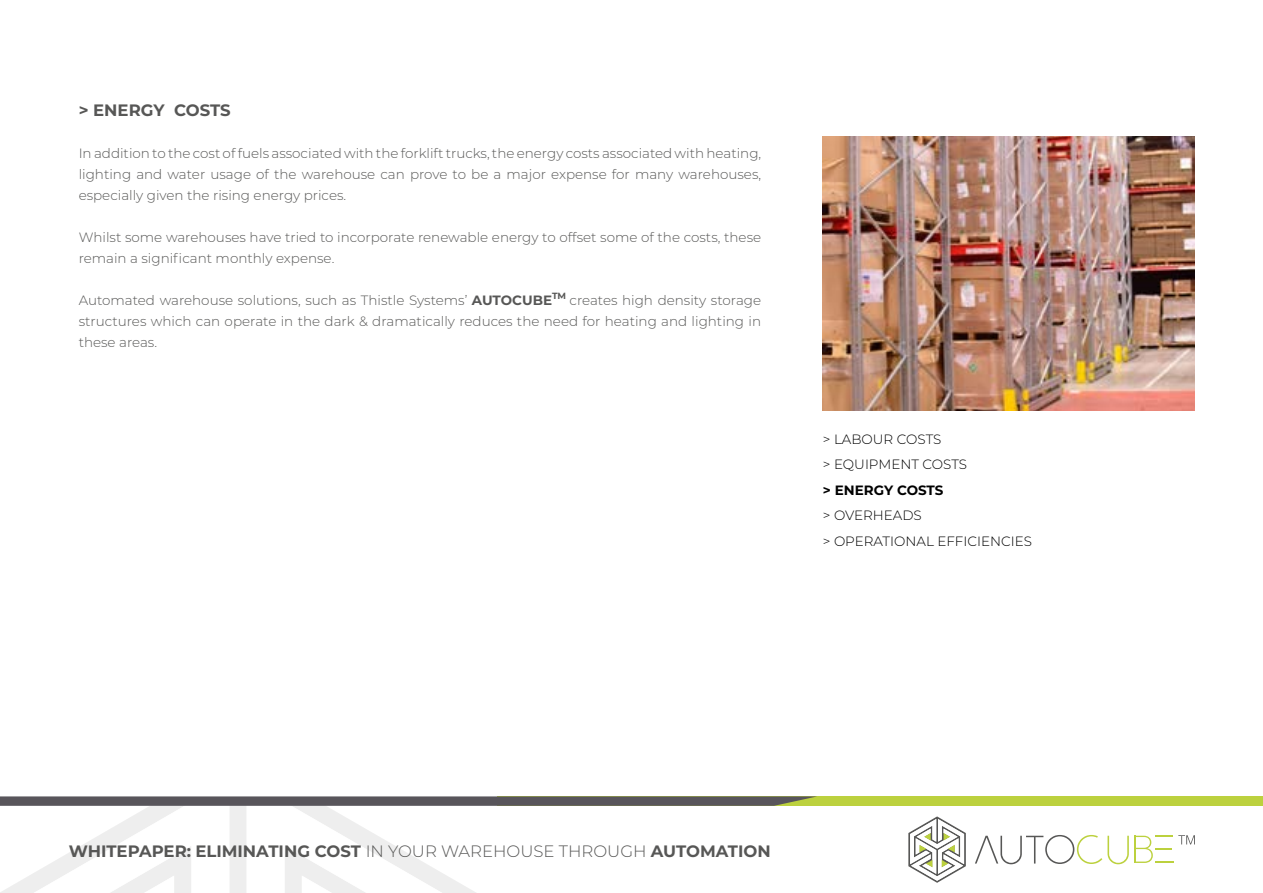
<style>
.page{position:relative;width:1263px;height:893px;background:#fff}
.page>*{position:absolute;margin:0;border:0;box-sizing:border-box;transform-origin:0 0}
.t1{font:700 16.5px "Montserrat";color:#575756}
.t2{font:300 13.5px/21px "Montserrat";color:#575756;text-align:justify}
.t3{font:300 13.5px/25.5px "Montserrat";color:#000}
.t4{font:700 13.5px "Montserrat";color:#000}
.s1{font-weight:700}
.s2{font-weight:300}
</style>
<div class="page">
<div style="left:497px;top:796px;width:766px;height:10px;background:#bcd13e"></div>
<svg style="left:0;top:796px;width:817px;height:97px"></svg>
<img style="left:823px;top:136px;width:372px;height:274px">
<svg style="left:908px;top:816px;width:58px;height:67px"></svg>
<svg style="left:975px;top:835px;width:220px;height:29px"></svg>
<p class="t1" style="left:79px;top:98px;width:154px">&gt; ENERGY COSTS</p>
<p class="t2" style="left:79px;top:142px;width:684px">In addition to the cost of fuels associated with the forklift trucks, the energy costs associated with heating, lighting and water usage of the warehouse can prove to be a major expense for many warehouses, especially given the rising energy prices.</p>
<p class="t2" style="left:79px;top:226px;width:684px">Whilst some warehouses have tried to incorporate renewable energy to offset some of the costs, these remain a significant monthly expense.</p>
<p class="t2" style="left:79px;top:289px;width:684px">Automated warehouse solutions, such as Thistle Systems’ <span class="s1">AUTOCUBE</span><sup>TM</sup> creates high density storage structures which can operate in the dark &amp; dramatically reduces the need for heating and lighting in these areas.</p>
<p class="t3" style="left:823px;top:426px;width:146px">&gt; LABOUR COSTS<br>&gt; EQUIPMENT COSTS</p>
<p class="t4" style="left:823px;top:480px;width:122px">&gt; ENERGY COSTS</p>
<p class="t3" style="left:823px;top:502px;width:211px">&gt; OVERHEADS<br>&gt; OPERATIONAL EFFICIENCIES</p>
<p class="t1" style="left:69px;top:839px;width:703px">WHITEPAPER: ELIMINATING COST <span class="s2">IN YOUR WAREHOUSE THROUGH</span> AUTOMATION</p>
</div>
